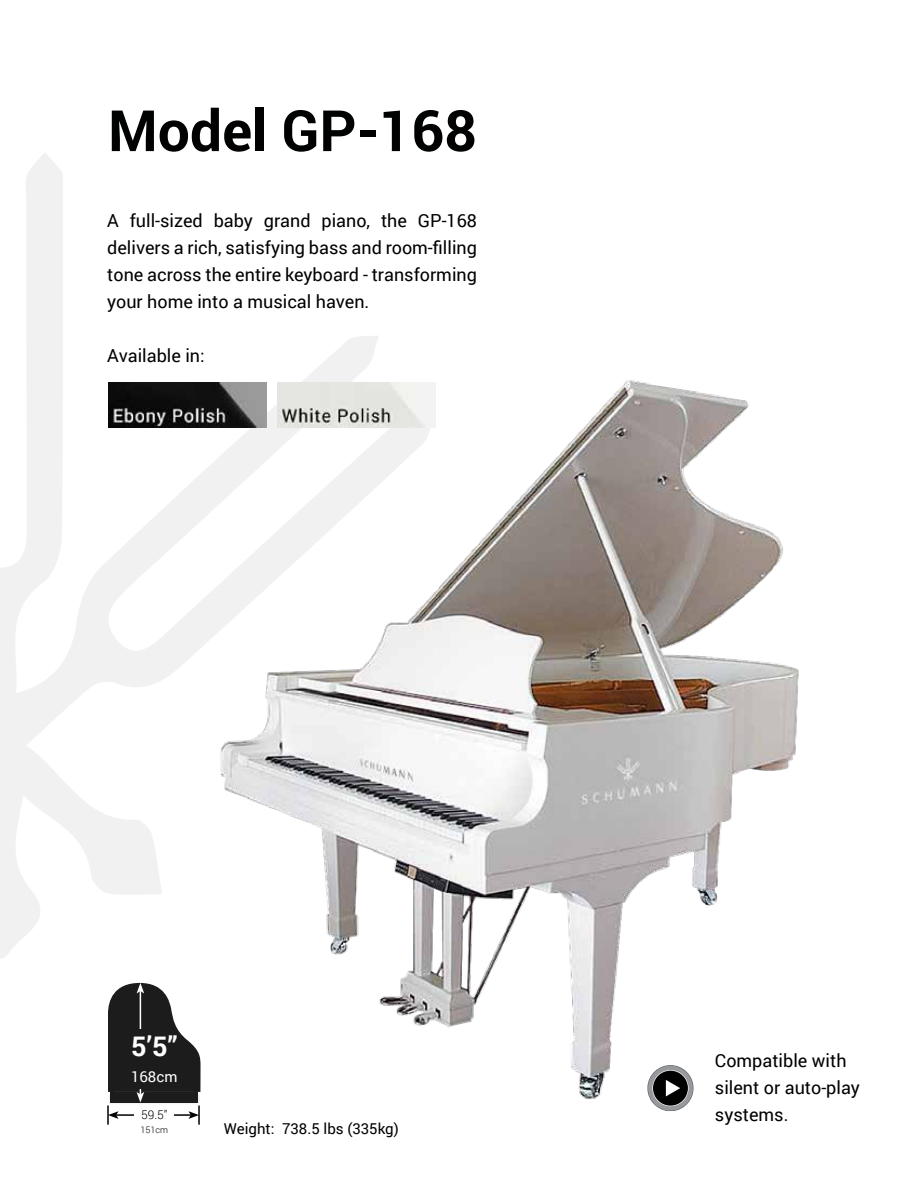
<style>
.page{position:relative;width:918px;height:1188px;background:#fff}
.page>*{position:absolute;margin:0;border:0;box-sizing:border-box;transform-origin:0 0}
.t1{font:700 57px "Roboto";color:#000101}
.t2{font:700 27px "Roboto";color:#fff}
.t3{font:18px/27px "Roboto";color:#000101}
.t4{font:15px "Roboto";color:#000101}
.t5{font:15px "Roboto";color:#fff}
.t6{font:300 12px "Roboto";color:#000101}
.t7{font:300 9px "Roboto";color:#000101}
</style>
<div class="page">
<img style="left:379px;top:379px;width:420px;height:721px">
<svg style="left:0;top:153px;width:435px;height:808px"></svg>
<svg style="left:107px;top:983px;width:94px;height:142px"></svg>
<div style="left:131px;top:1029px;width:19px;height:60px;background:#1c1c1c"></div>
<svg style="left:647px;top:1065px;width:47px;height:46px"></svg>
<img style="left:109px;top:382px;width:157px;height:45px">
<img style="left:278px;top:382px;width:157px;height:45px">
<h1 class="t1" style="left:108px;top:91px;width:370px">Model GP-168</h1>
<p class="t3" style="left:107px;top:206px;width:371px;text-align:justify">A full-sized baby grand piano, the GP-168 delivers a rich, satisfying bass and room-filling tone across the entire keyboard - transforming your home into a musical haven.</p>
<p class="t3" style="left:107px;top:341px;width:99px">Available in:</p>
<h2 class="t2" style="left:131px;top:1028px;width:48px">5’5”</h2>
<p class="t5" style="left:131px;top:1066px;width:48px">168cm</p>
<p class="t6" style="left:141px;top:1107px;width:28px">59.5”</p>
<p class="t7" style="left:140px;top:1123px;width:29px">151cm</p>
<p class="t4" style="left:224px;top:1118px;width:177px">Weight: 738.5 lbs (335kg)</p>
<p class="t3" style="left:715px;top:1046px;width:146px">Compatible with silent or auto-play systems.</p>
</div>
